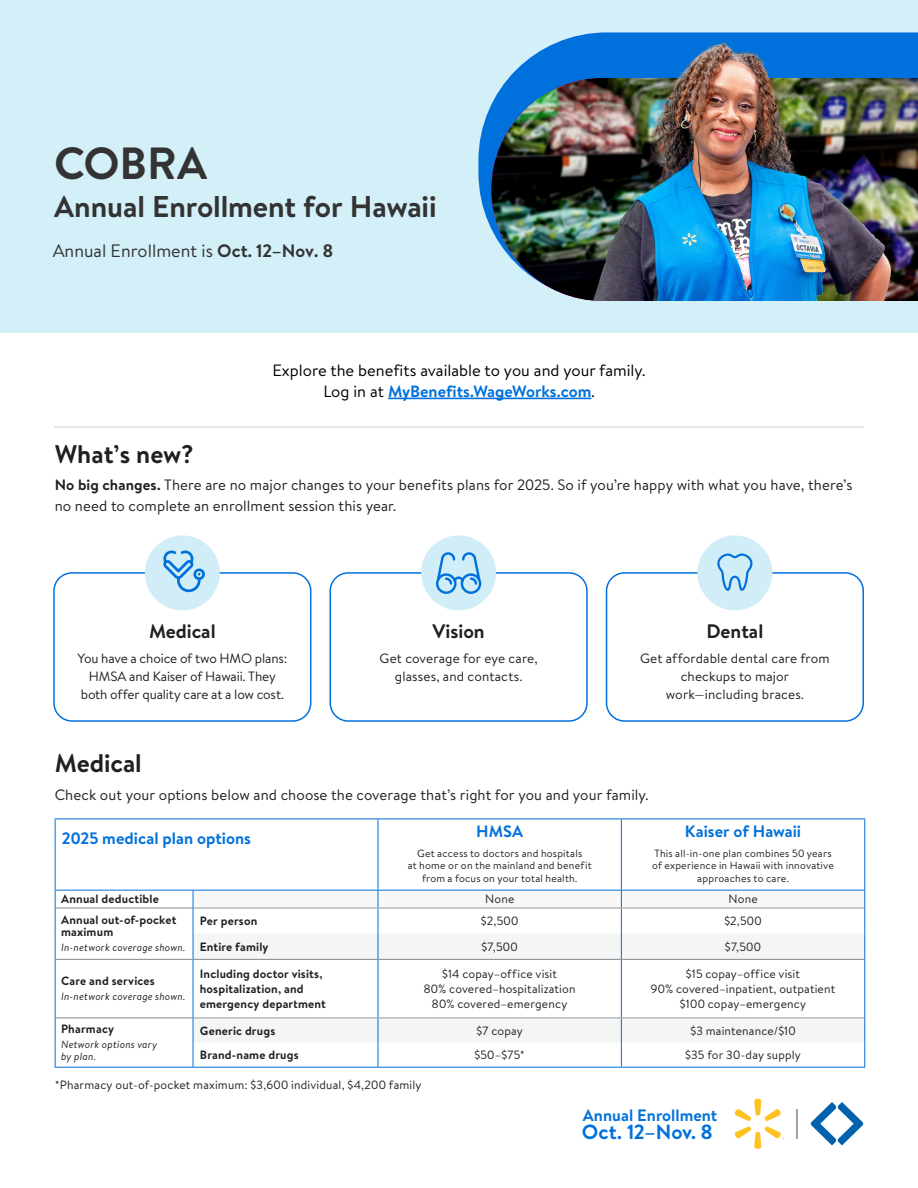
<style>
.page{position:relative;width:918px;height:1188px;background:#fff}
.page>*{position:absolute;margin:0;border:0;box-sizing:border-box;transform-origin:0 0}
.Document_Header{font:700 45px "Bogle";letter-spacing:-.005em;color:#323332}
.Document_Header-2{font:700 30px "Bogle";letter-spacing:-.005em;color:#323332}
.Subhead_Medium{font:700 25.5px "Bogle";color:#231f20}
.Document_Header-3{font:700 20.55px "Bogle";color:#0071dc}
.Subhead_Small{font:700 19.5px "Bogle";color:#231f20}
.t1{font:18px "Bogle";color:#323332}
.Table_item{font:700 16.5px "Bogle";color:#0071dc}
.Document_Header-4{font:700 16.5px "Bogle";letter-spacing:.005em;color:#0071dc}
.Front_Page_Callout{font:16.35px/21px "Bogle";color:#000;text-align:center}
.Body_Copy{font:15px/21px "Bogle";letter-spacing:.005em;color:#231f20}
.Body_Copy___ExSmall{font:13.5px/18px "Bogle";letter-spacing:.01em;color:#231f20;text-align:center}
.Body_Copy___Small{font:13.5px/18px "Bogle";letter-spacing:-.01em;color:#231f20;text-align:center}
.Table_Body{font:12px "Bogle";letter-spacing:.015em;color:#231f20}
.Table_Body-2{font:700 12px/15px "Bogle";letter-spacing:.015em;color:#231f20}
.Table_item-2{font:700 12px/12px "Bogle";letter-spacing:.015em;color:#231f20}
.Small_Note{font:12px "Bogle";letter-spacing:.015em;color:#231f20}
.Table_item-3{font:10.5px/12.6px "Bogle";letter-spacing:.02em;color:#231f20;text-align:center}
.Table_item-4{font:italic 10.5px/12px "Bogle";letter-spacing:.02em;color:#231f20}
.s1{font-weight:700}
.s2{font-weight:700;color:#0071dc}
</style>
<div class="page">
<div style="left:0;top:0;width:918px;height:332px;background:#d3eff8"></div>
<div style="left:53px;top:572px;width:258px;height:150px;border:2px solid #0071dc;border-radius:18px"></div>
<div style="left:330px;top:572px;width:258px;height:150px;border:2px solid #0071dc;border-radius:18px"></div>
<div style="left:606px;top:572px;width:258px;height:150px;border:2px solid #0071dc;border-radius:18px"></div>
<div style="left:145px;top:535px;width:75px;height:75px;background:#d1edf7;border-radius:50%"></div>
<div style="left:421px;top:535px;width:75px;height:75px;background:#d1edf7;border-radius:50%"></div>
<div style="left:697px;top:535px;width:75px;height:75px;background:#d1edf7;border-radius:50%"></div>
<svg style="left:194px;top:1043px;width:670px;height:24px"></svg>
<svg style="left:194px;top:960px;width:670px;height:83px"></svg>
<hr style="left:56px;top:908px;width:137px;height:1px;background:#848689">
<hr style="left:56px;top:1018px;width:137px;height:1px;background:#848689">
<hr style="left:55px;top:819px;width:138px;height:1px;background:#0071dc">
<hr style="left:55px;top:819px;width:1px;height:71px;background:#0071dc">
<hr style="left:193px;top:819px;width:185px;height:1px;background:#0071dc">
<hr style="left:378px;top:819px;width:243px;height:1px;background:#0071dc">
<hr style="left:378px;top:819px;width:1px;height:71px;background:#0071dc">
<hr style="left:621px;top:819px;width:244px;height:1px;background:#0071dc">
<hr style="left:621px;top:819px;width:1px;height:71px;background:#0071dc">
<hr style="left:864px;top:819px;width:1px;height:71px;background:#0071dc">
<hr style="left:55px;top:890px;width:138px;height:1px;background:#0071dc">
<svg style="left:55px;top:891px;width:1px;height:68px"></svg>
<svg style="left:193px;top:890px;width:672px;height:69px"></svg>
<hr style="left:55px;top:959px;width:1px;height:59px;background:#0071dc">
<hr style="left:193px;top:960px;width:1px;height:58px;background:#0071dc">
<hr style="left:378px;top:960px;width:1px;height:58px;background:#0071dc">
<hr style="left:621px;top:960px;width:1px;height:58px;background:#0071dc">
<hr style="left:864px;top:959px;width:1px;height:59px;background:#0071dc">
<svg style="left:55px;top:1018px;width:1px;height:49px"></svg>
<hr style="left:55px;top:1067px;width:138px;height:1px;background:#0071dc">
<svg style="left:193px;top:1019px;width:1px;height:48px"></svg>
<svg style="left:378px;top:1019px;width:1px;height:48px"></svg>
<svg style="left:621px;top:1019px;width:1px;height:48px"></svg>
<svg style="left:864px;top:1018px;width:1px;height:49px"></svg>
<hr style="left:193px;top:1067px;width:185px;height:1px;background:#0071dc">
<hr style="left:378px;top:1067px;width:243px;height:1px;background:#0071dc">
<hr style="left:621px;top:1067px;width:244px;height:1px;background:#0071dc">
<hr style="left:56px;top:959px;width:137px;height:1px;background:#848689">
<hr style="left:378px;top:1018px;width:243px;height:1px;background:#97999c">
<hr style="left:621px;top:1018px;width:243px;height:1px;background:#97999c">
<hr style="left:378px;top:959px;width:243px;height:1px;background:#848689">
<hr style="left:193px;top:959px;width:185px;height:1px;background:#848689">
<hr style="left:193px;top:1018px;width:185px;height:1px;background:#97999c">
<hr style="left:193px;top:908px;width:185px;height:1px;background:#97999c">
<hr style="left:378px;top:908px;width:243px;height:1px;background:#97999c">
<hr style="left:621px;top:959px;width:243px;height:1px;background:#848689">
<hr style="left:621px;top:908px;width:243px;height:1px;background:#97999c">
<hr style="left:388px;top:398px;width:203px;height:1px;background:#0071dc">
<hr style="left:54px;top:427px;width:810px;height:1px;background:#d1d2d4">
<svg style="left:163px;top:550px;width:42px;height:42px"></svg>
<svg style="left:436px;top:553px;width:46px;height:41px"></svg>
<svg style="left:717px;top:553px;width:36px;height:38px"></svg>
<svg style="left:478px;top:32px;width:440px;height:196px;fill:#0071dc"></svg>
<img style="left:491px;top:78px;width:427px;height:223px">
<img style="left:607px;top:34px;width:291px;height:267px">
<svg style="left:735px;top:1099px;width:49px;height:50px"></svg>
<hr style="left:796px;top:1109px;width:2px;height:29px;background:#a1a1a1">
<svg style="left:811px;top:1102px;width:52px;height:43px"></svg>
<p class="Document_Header" style="left:54px;top:132px;width:155px">COBRA</p>
<p class="Document_Header-2" style="left:54px;top:185px;width:384px">Annual Enrollment for Hawaii</p>
<p class="t1" style="left:53px;top:238px;width:282px">Annual Enrollment is <span class="s1">Oct. 12–Nov. 8</span></p>
<p class="Front_Page_Callout" style="left:272px;top:359px;width:375px">Explore the benefits available to you and your family.<br>Log in at <span class="s2">MyBenefits.WageWorks.com</span>.</p>
<p class="Subhead_Medium" style="left:55px;top:436px;width:140px">What’s new?</p>
<p class="Body_Copy" style="left:55px;top:474px;width:799px"><span class="s1">No big changes.</span> There are no major changes to your benefits plans for 2025. So if you’re happy with what you have, there’s no need to complete an enrollment session this year.</p>
<p class="Subhead_Small" style="left:149px;top:618px;width:68px">Medical</p>
<p class="Body_Copy___Small" style="left:77px;top:649px;width:212px">You have a choice of two HMO plans:<br>HMSA and Kaiser of Hawaii. They both offer quality care at a low cost.</p>
<p class="Subhead_Small" style="left:432px;top:618px;width:54px">Vision</p>
<p class="Body_Copy___ExSmall" style="left:380px;top:649px;width:160px">Get coverage for eye care, glasses, and contacts.</p>
<p class="Subhead_Small" style="left:706px;top:618px;width:58px">Dental</p>
<p class="Body_Copy___ExSmall" style="left:640px;top:649px;width:191px">Get affordable dental care from checkups to major work—including braces.</p>
<p class="Subhead_Medium" style="left:55px;top:745px;width:89px">Medical</p>
<p class="Body_Copy" style="left:55px;top:783px;width:595px">Check out your options below and choose the coverage that’s right for you and your family.</p>
<p class="Table_item" style="left:62px;top:827px;width:191px">2025 medical plan options</p>
<p class="Table_item" style="left:476px;top:820px;width:49px">HMSA</p>
<p class="Table_item-3" style="left:408px;top:846px;width:185px">Get access to doctors and hospitals<br>at home or on the mainland and benefit from a focus on your total health.</p>
<p class="Table_item" style="left:685px;top:820px;width:118px">Kaiser of Hawaii</p>
<p class="Table_item-3" style="left:652px;top:846px;width:183px">This all-in-one plan combines 50 years of experience in Hawaii with innovative approaches to care.</p>
<p class="Table_item-2" style="left:61px;top:893px;width:99px">Annual deductible</p>
<p class="Table_Body" style="left:485px;top:891px;width:31px">None</p>
<p class="Table_Body" style="left:728px;top:891px;width:31px">None</p>
<p class="Table_item-2" style="left:61px;top:914px;width:117px">Annual out-of-pocket maximum</p>
<p class="Table_item-4" style="left:61px;top:941px;width:126px">In-network coverage shown.</p>
<p class="Table_Body-2" style="left:200px;top:913px;width:59px">Per person</p>
<p class="Table_Body" style="left:481px;top:913px;width:39px">$2,500</p>
<p class="Table_Body" style="left:724px;top:913px;width:39px">$2,500</p>
<p class="Table_Body-2" style="left:200px;top:939px;width:70px">Entire family</p>
<p class="Table_Body" style="left:482px;top:938px;width:38px">$7,500</p>
<p class="Table_Body" style="left:725px;top:938px;width:38px">$7,500</p>
<p class="Table_item-2" style="left:61px;top:975px;width:95px">Care and services</p>
<p class="Table_item-4" style="left:61px;top:990px;width:126px">In-network coverage shown.</p>
<p class="Table_item-2" style="left:61px;top:1023px;width:54px">Pharmacy</p>
<p class="Table_item-4" style="left:61px;top:1038px;width:98px">Network options vary by plan.</p>
<p class="Table_Body-2" style="left:200px;top:966px;width:128px">Including doctor visits, hospitalization, and emergency department</p>
<p class="Table_Body" style="left:442px;top:965px;width:116px">$14 copay–office visit</p>
<p class="Table_Body" style="left:424px;top:980px;width:153px">80% covered–hospitalization</p>
<p class="Table_Body" style="left:432px;top:995px;width:137px">80% covered–emergency</p>
<p class="Table_Body" style="left:686px;top:965px;width:116px">$15 copay–office visit</p>
<p class="Table_Body" style="left:651px;top:980px;width:186px">90% covered–inpatient, outpatient</p>
<p class="Table_Body" style="left:680px;top:995px;width:128px">$100 copay–emergency</p>
<p class="Table_Body-2" style="left:200px;top:1023px;width:77px">Generic drugs</p>
<p class="Table_Body" style="left:477px;top:1022px;width:48px">$7 copay</p>
<p class="Table_Body" style="left:690px;top:1022px;width:107px">$3 maintenance/$10</p>
<p class="Table_Body-2" style="left:200px;top:1047px;width:101px">Brand-name drugs</p>
<p class="Table_Body" style="left:474px;top:1047px;width:52px">$50–$75*</p>
<p class="Table_Body" style="left:685px;top:1047px;width:117px">$35 for 30-day supply</p>
<p class="Small_Note" style="left:55px;top:1076px;width:368px">*Pharmacy out-of-pocket maximum: $3,600 individual, $4,200 family</p>
<p class="Document_Header-4" style="left:583px;top:1104px;width:136px">Annual Enrollment</p>
<p class="Document_Header-3" style="left:582px;top:1118px;width:132px">Oct. 12–Nov. 8</p>
</div>
